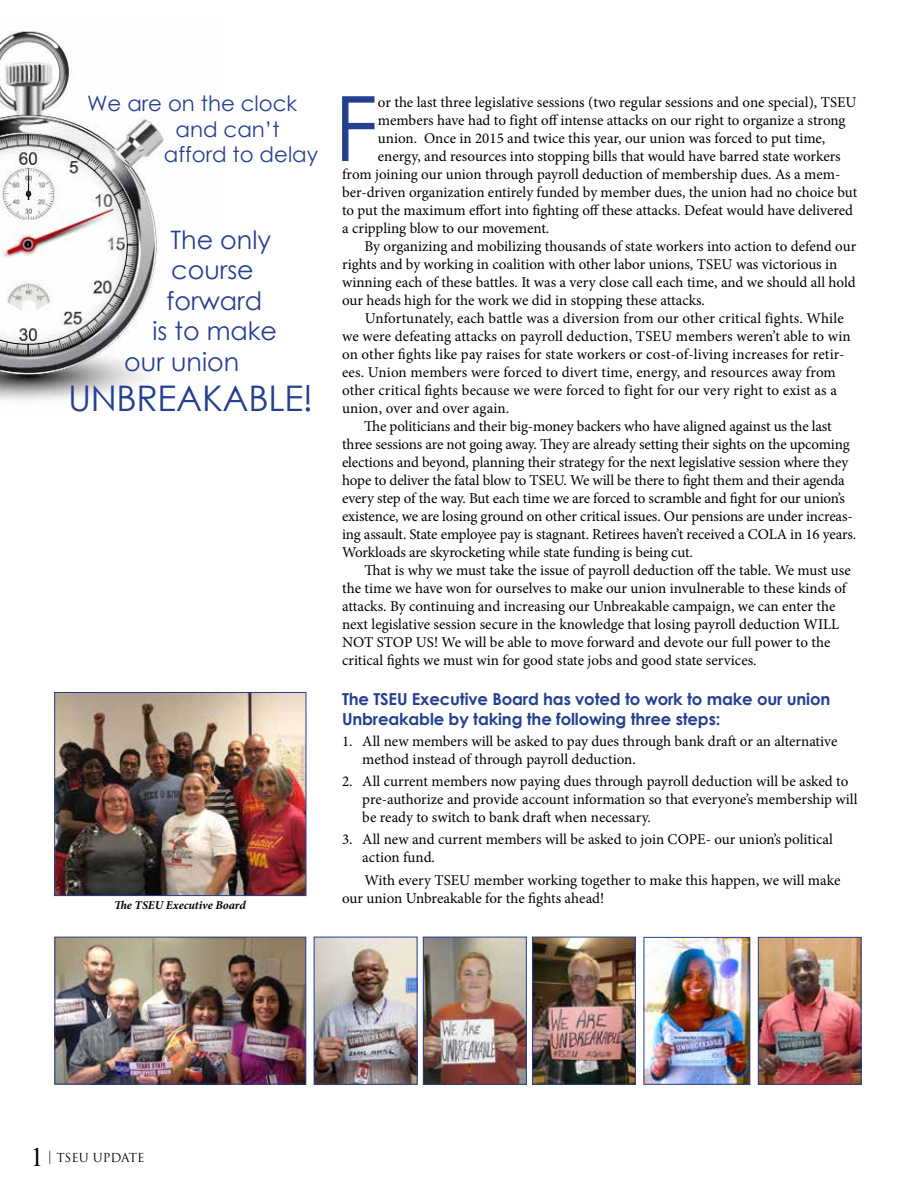
<style>
.page{position:relative;width:918px;height:1188px;background:#fff}
.page>*{position:absolute;margin:0;border:0;box-sizing:border-box;transform-origin:0 0}
.t1{font:90.15px "Century Gothic";color:#25408f}
.t2{font:35.25px "Century Gothic";letter-spacing:-.01em;color:#25408f}
.t3{font:26.55px "Times New Roman";color:#000}
.t4{font:25.35px "Century Gothic";color:#25408f}
.t5{font:21.3px "Century Gothic";color:#25408f}
.t6{font:700 16.5px/19.8px "Century Gothic";letter-spacing:-.01em;color:#25408f}
.t7{font:15px/18px "Minion Pro";letter-spacing:-.005em;color:#000}
.t8{font:12.15px "Trajan Pro";letter-spacing:-.005em;color:#000}
.t9{font:italic 700 12px "Minion Pro";color:#000}
.s1{font-family:"Times New Roman";font-size:14.55px}
</style>
<div class="page">
<img style="left:0;top:31px;width:164px;height:369px">
<img style="left:57px;top:694px;width:247px;height:200px">
<div style="left:55px;top:692px;width:251px;height:204px;border:1px solid #25408f"></div>
<img style="left:57px;top:939px;width:247px;height:143px">
<div style="left:55px;top:937px;width:251px;height:147px;border:1px solid #25408f"></div>
<img style="left:534px;top:939px;width:100px;height:143px">
<div style="left:532px;top:937px;width:104px;height:147px;border:1px solid #25408f"></div>
<img style="left:316px;top:939px;width:99px;height:143px">
<img style="left:425px;top:939px;width:100px;height:143px">
<div style="left:423px;top:937px;width:104px;height:147px;border:1px solid #25408f"></div>
<img style="left:760px;top:939px;width:99px;height:143px">
<div style="left:758px;top:937px;width:103px;height:147px;border:1px solid #25408f"></div>
<img style="left:646px;top:939px;width:102px;height:143px">
<div style="left:644px;top:937px;width:106px;height:147px;border:1px solid #25408f"></div>
<h3 class="t5" style="left:87px;top:89px;width:211px">We are on the clock</h3>
<h3 class="t5" style="left:176px;top:114px;width:105px">and can’t</h3>
<h3 class="t5" style="left:164px;top:140px;width:156px">afford to delay</h3>
<h3 class="t4" style="left:170px;top:222px;width:102px">The only</h3>
<h3 class="t4" style="left:171px;top:252px;width:84px">course</h3>
<h3 class="t4" style="left:167px;top:283px;width:97px">forward</h3>
<h3 class="t4" style="left:152px;top:313px;width:126px">is to make</h3>
<h3 class="t4" style="left:124px;top:344px;width:116px">our union</h3>
<h2 class="t2" style="left:68px;top:374px;width:247px">UNBREAKABLE!</h2>
<p class="t9" style="left:114px;top:897px;width:133px">The TSEU Executive Board</p>
<h1 class="t1" style="left:334px;top:65px;width:45px">F</h1>
<p class="t7" style="left:378px;top:93px;width:480px">or the last three legislative sessions (two regular sessions and one special), TSEU</p>
<p class="t7" style="left:378px;top:111px;width:469px">members have had to fight off intense attacks on our right to organize a strong</p>
<p class="t7" style="left:378px;top:129px;width:449px">union. Once in 2015 and twice this year, our union was forced to put time,</p>
<p class="t7" style="left:378px;top:147px;width:464px">energy, and resources into stopping bills that would have barred state workers</p>
<p class="t7" style="left:342px;top:165px;width:500px">from joining our union through payroll deduction of membership dues. As a mem-</p>
<p class="t7" style="left:342px;top:183px;width:517px">ber-driven organization entirely funded by member dues, the union had no choice but</p>
<p class="t7" style="left:342px;top:201px;width:513px">to put the maximum effort into fighting off these attacks. Defeat would have delivered</p>
<p class="t7" style="left:342px;top:219px;width:209px">a crippling blow to our movement.</p>
<p class="t7" style="left:365px;top:237px;width:493px">By organizing and mobilizing thousands of state workers into action to defend our</p>
<p class="t7" style="left:342px;top:255px;width:497px">rights and by working in coalition with other labor unions, TSEU was victorious in</p>
<p class="t7" style="left:342px;top:273px;width:515px">winning each of these battles. It was a very close call each time, and we should all hold</p>
<p class="t7" style="left:342px;top:291px;width:365px">our heads high for the work we did in stopping these attacks.</p>
<p class="t7" style="left:365px;top:309px;width:481px">Unfortunately, each battle was a diversion from our other critical fights. While</p>
<p class="t7" style="left:342px;top:327px;width:510px">we were defeating attacks on payroll deduction, TSEU members weren’t able to win</p>
<p class="t7" style="left:342px;top:345px;width:504px">on other fights like pay raises for state workers or cost-of-living increases for retir-</p>
<p class="t7" style="left:342px;top:363px;width:495px">ees. Union members were forced to divert time, energy, and resources away from</p>
<p class="t7" style="left:342px;top:381px;width:496px">other critical fights because we were forced to fight for our very right to exist as a</p>
<p class="t7" style="left:342px;top:399px;width:169px">union, over and over again.</p>
<p class="t7" style="left:364px;top:417px;width:469px">The politicians and their big-money backers who have aligned against us the last</p>
<p class="t7" style="left:342px;top:435px;width:509px">three sessions are not going away. They are already setting their sights on the upcoming</p>
<p class="t7" style="left:342px;top:453px;width:508px">elections and beyond, planning their strategy for the next legislative session where they</p>
<p class="t7" style="left:342px;top:471px;width:504px">hope to deliver the fatal blow to TSEU. We will be there to fight them and their agenda</p>
<p class="t7" style="left:342px;top:489px;width:504px">every step of the way. But each time we are forced to scramble and fight for our union’s</p>
<p class="t7" style="left:342px;top:507px;width:512px">existence, we are losing ground on other critical issues. Our pensions are under increas-</p>
<p class="t7" style="left:342px;top:525px;width:516px">ing assault. State employee pay is stagnant. Retirees haven’t received a COLA in 16 years.</p>
<p class="t7" style="left:342px;top:543px;width:352px">Workloads are skyrocketing while state funding is being cut.</p>
<p class="t7" style="left:365px;top:561px;width:488px">That is why we must take the issue of payroll deduction off the table. We must use</p>
<p class="t7" style="left:342px;top:579px;width:506px">the time we have won for ourselves to make our union invulnerable to these kinds of</p>
<p class="t7" style="left:342px;top:597px;width:495px">attacks. By continuing and increasing our Unbreakable campaign, we can enter the</p>
<p class="t7" style="left:342px;top:615px;width:499px">next legislative session secure in the knowledge that losing payroll deduction WILL</p>
<p class="t7" style="left:342px;top:633px;width:490px">NOT STOP US! We will be able to move forward and devote our full power to the</p>
<p class="t7" style="left:342px;top:651px;width:416px">critical fights we must win for good state jobs and good state services.</p>
<p class="t6" style="left:342px;top:688px;width:490px">The TSEU Executive Board has voted to work to make our union<br>Unbreakable by taking the following three steps:</p>
<p class="t7" style="left:362px;top:732px;width:477px;text-indent:-20px">1. All new members will be asked to pay dues through bank draft or an alternative method instead of through payroll deduction.</p>
<p class="t7" style="left:362px;top:772px;width:497px;text-indent:-20px">2. All current members now paying dues through payroll deduction will be asked to pre-authorize and provide account information so that everyone’s membership will be ready to switch to bank draft when necessary.</p>
<p class="t7" style="left:362px;top:830px;width:472px;text-indent:-20px">3. All new and current members will be asked to join COPE- our union’s political action fund.</p>
<p class="t7" style="left:342px;top:871px;width:500px;text-indent:22px">With every TSEU member working together to make this happen, we will make our union Unbreakable for the fights ahead!</p>
<h3 class="t3" style="left:30px;top:1138px;width:15px">1</h3>
<p class="t8" style="left:49px;top:1150px;width:98px"><span class="s1">|</span> TSEU UPDATE</p>
</div>
